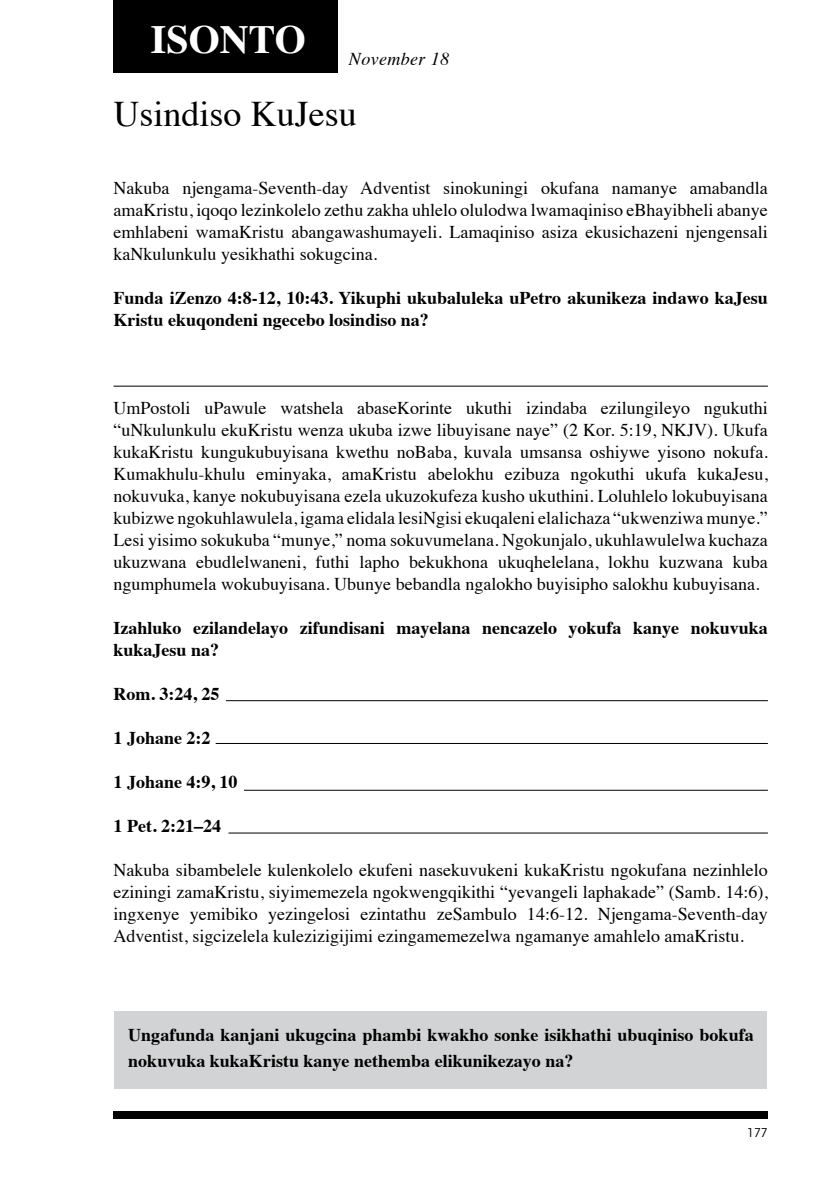
<style>
.page{position:relative;width:840px;height:1191px;background:#fff}
.page>*{position:absolute;margin:0;border:0;box-sizing:border-box;transform-origin:0 0}
.t1{font:700 40px "Times";color:#fff}
.t2{font:36px "Times";color:#000}
.t3{font:18px/22px "Times";color:#000;text-align:justify}
.t4{font:700 18px/22px "Times";color:#000}
.t5{font:italic 18px "Times";letter-spacing:.02em;color:#000}
.t6{font:12px "ITC Avant Garde Std";color:#000}
</style>
<div class="page">
<div style="left:113px;top:1111px;width:654px;height:8px;background:#000"></div>
<div style="left:113px;top:0;width:225px;height:72px;background:#000"></div>
<hr style="left:113px;top:386px;width:654px;height:1px;background:#000">
<hr style="left:244px;top:789px;width:523px;height:1px;background:#000">
<hr style="left:228px;top:832px;width:539px;height:1px;background:#000">
<hr style="left:215px;top:743px;width:552px;height:1px;background:#000">
<hr style="left:226px;top:700px;width:541px;height:1px;background:#000">
<div style="left:114px;top:1011px;width:652px;height:77px;background:#d1d3d4"></div>
<h1 class="t1" style="left:151px;top:1px;width:156px">ISONTO</h1>
<p class="t5" style="left:349px;top:43px;width:102px">November 18</p>
<h2 class="t2" style="left:113px;top:80px;width:244px">Usindiso KuJesu</h2>
<p class="t3" style="left:113px;top:175px;width:655px">Nakuba njengama-Seventh-day Adventist sinokuningi okufana namanye amabandla amaKristu, iqoqo lezinkolelo zethu zakha uhlelo olulodwa lwamaqiniso eBhayibheli abanye emhlabeni wamaKristu abangawashumayeli. Lamaqiniso asiza ekusichazeni njengensali kaNkulunkulu yesikhathi sokugcina.</p>
<p class="t4" style="left:113px;top:285px;width:655px">Funda iZenzo 4:8-12, 10:43. Yikuphi ukubaluleka uPetro akunikeza indawo kaJesu<br>Kristu ekuqondeni ngecebo losindiso na?</p>
<p class="t3" style="left:113px;top:395px;width:655px">UmPostoli uPawule watshela abaseKorinte ukuthi izindaba ezilungileyo ngukuthi “uNkulunkulu ekuKristu wenza ukuba izwe libuyisane naye” (2 Kor. 5:19, NKJV). Ukufa kukaKristu kungukubuyisana kwethu noBaba, kuvala umsansa oshiywe yisono nokufa.<br>Kumakhulu-khulu eminyaka, amaKristu abelokhu ezibuza ngokuthi ukufa kukaJesu, nokuvuka, kanye nokubuyisana ezela ukuzokufeza kusho ukuthini. Loluhlelo lokubuyisana kubizwe ngokuhlawulela, igama elidala lesiNgisi ekuqaleni elalichaza “ukwenziwa munye.” Lesi yisimo sokukuba “munye,” noma sokuvumelana. Ngokunjalo, ukuhlawulelwa kuchaza ukuzwana ebudlelwaneni, futhi lapho bekukhona ukuqhelelana, lokhu kuzwana kuba ngumphumela wokubuyisana. Ubunye bebandla ngalokho buyisipho salokhu kubuyisana.</p>
<p class="t4" style="left:113px;top:615px;width:655px">Izahluko ezilandelayo zifundisani mayelana nencazelo yokufa kanye nokuvuka kukaJesu na?</p>
<p class="t4" style="left:113px;top:681px;width:107px">Rom. 3:24, 25</p>
<p class="t4" style="left:113px;top:725px;width:99px">1 Johane 2:2</p>
<p class="t4" style="left:113px;top:769px;width:126px">1 Johane 4:9, 10</p>
<p class="t4" style="left:113px;top:813px;width:109px">1 Pet. 2:21–24</p>
<p class="t3" style="left:113px;top:857px;width:655px">Nakuba sibambelele kulenkolelo ekufeni nasekuvukeni kukaKristu ngokufana nezinhlelo eziningi zamaKristu, siyimemezela ngokwengqikithi “yevangeli laphakade” (Samb. 14:6), ingxenye yemibiko yezingelosi ezintathu zeSambulo 14:6-12. Njengama-Seventh-day Adventist, sigcizelela kulezizigijimi ezingamemezelwa ngamanye amahlelo amaKristu.</p>
<p class="t4" style="left:128px;top:1020px;width:626px;line-height:26px">Ungafunda kanjani ukugcina phambi kwakho sonke isikhathi ubuqiniso bokufa nokuvuka kukaKristu kanye nethemba elikunikezayo na?</p>
<p class="t6" style="left:746px;top:1125px;width:22px">177</p>
</div>
